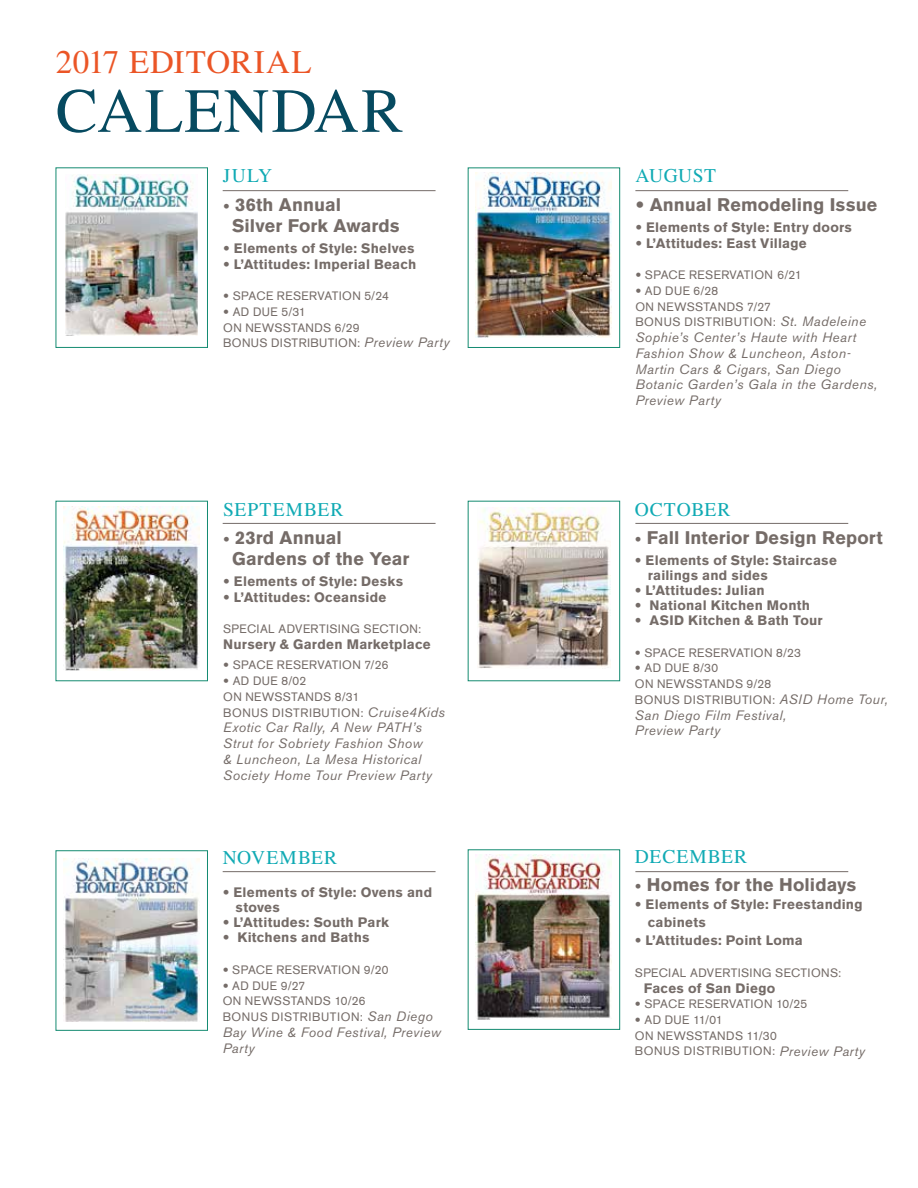
<style>
.page{position:relative;width:918px;height:1188px;background:#fff}
.page>*{position:absolute;margin:0;border:0;box-sizing:border-box;transform-origin:0 0}
.t1{font:62.7px "STIX General";letter-spacing:.02em;color:#064a60}
.t2{font:33px "STIX General";letter-spacing:.02em;color:#eb5526}
.t3{font:19.5px "STIX General";letter-spacing:.05em;color:#10aab4}
.t4{font:900 18px/21px "Akzidenz Grotesk";letter-spacing:.005em;color:#756c68}
.t5{font:900 13.5px/15px "Akzidenz Grotesk";letter-spacing:.02em;color:#756c68}
.t6{font:italic 13.5px/15.8px "Akzidenz Grotesk BE";letter-spacing:.035em;color:#756c68}
.t7{font:12px/15.8px "Akzidenz Grotesk";letter-spacing:.03em;color:#756c68}
.s1{font-size:13.5px}
.s2{font-style:inherit}
.s3{font-family:"Akzidenz Grotesk BE";font-style:italic;font-size:13.5px}
</style>
<div class="page">
<div style="left:56px;top:168px;width:152px;height:180px;border:1px solid #148b71"></div>
<img style="left:65px;top:174px;width:133px;height:161px">
<img style="left:477px;top:508px;width:133px;height:161px">
<div style="left:468px;top:168px;width:152px;height:180px;border:1px solid #148b71"></div>
<img style="left:476px;top:173px;width:136px;height:164px">
<img style="left:64px;top:859px;width:136px;height:163px">
<img style="left:64px;top:506px;width:136px;height:164px">
<div style="left:468px;top:850px;width:152px;height:180px;border:1px solid #148b71"></div>
<img style="left:476px;top:855px;width:136px;height:164px">
<hr style="left:223px;top:190px;width:213px;height:1px;background:#756c68">
<hr style="left:635px;top:190px;width:213px;height:1px;background:#756c68">
<hr style="left:223px;top:523px;width:213px;height:1px;background:#756c68">
<hr style="left:635px;top:523px;width:213px;height:1px;background:#756c68">
<hr style="left:223px;top:871px;width:213px;height:1px;background:#756c68">
<hr style="left:635px;top:871px;width:213px;height:1px;background:#756c68">
<h2 class="t2" style="left:56px;top:40px;width:257px">2017 EDITORIAL</h2>
<h1 class="t1" style="left:56px;top:68px;width:349px">CALENDAR</h1>
<h3 class="t3" style="left:223px;top:162px;width:50px">JULY</h3>
<h3 class="t4" style="left:232px;top:194px;width:169px;text-indent:-9px"><span class="s1">•</span> 36th Annual<br>Silver Fork Awards</h3>
<p class="t5" style="left:223px;top:240px;width:193px">• Elements of Style: Shelves</p>
<p class="t5" style="left:223px;top:256px;width:195px">• L’Attitudes: Imperial Beach</p>
<p class="t7" style="left:223px;top:288px;width:167px">• SPACE RESERVATION 5/24</p>
<p class="t7" style="left:223px;top:304px;width:228px">• AD DUE 5/31<br>ON NEWSSTANDS 6/29<br><span class="s2">BONUS DISTRIBUTION:</span> <span class="s3">Preview Party</span></p>
<h3 class="t3" style="left:223px;top:496px;width:122px">SEPTEMBER</h3>
<h3 class="t4" style="left:232px;top:527px;width:179px;text-indent:-9px"><span class="s1">•</span> 23rd Annual<br>Gardens of the Year</h3>
<p class="t5" style="left:223px;top:574px;width:182px">• Elements of Style: Desks</p>
<p class="t5" style="left:223px;top:590px;width:165px">• L’Attitudes: Oceanside</p>
<p class="t7" style="left:223px;top:621px;width:200px">SPECIAL ADVERTISING SECTION:</p>
<p class="t5" style="left:223px;top:637px;width:209px">Nursery &amp; Garden Marketplace</p>
<p class="t7" style="left:223px;top:657px;width:167px">• SPACE RESERVATION 7/26</p>
<p class="t7" style="left:223px;top:673px;width:223px">• AD DUE 8/02<br>ON NEWSSTANDS 8/31<br><span class="s2">BONUS DISTRIBUTION:</span> <span class="s3">Cruise4Kids</span></p>
<p class="t6" style="left:223px;top:720px;width:210px">Exotic Car Rally, A New PATH’s<br>Strut for Sobriety Fashion Show &amp; Luncheon, La Mesa Historical<br>Society Home Tour Preview Party</p>
<h3 class="t3" style="left:223px;top:844px;width:116px">NOVEMBER</h3>
<p class="t5" style="left:236px;top:885px;width:198px;text-indent:-13px">• Elements of Style: Ovens and stoves</p>
<p class="t5" style="left:223px;top:915px;width:168px">• L’Attitudes: South Park</p>
<p class="t5" style="left:223px;top:930px;width:148px">• Kitchens and Baths</p>
<p class="t7" style="left:223px;top:962px;width:167px">• SPACE RESERVATION 9/20</p>
<p class="t7" style="left:223px;top:977px;width:212px">• AD DUE 9/27<br>ON NEWSSTANDS 10/26<br><span class="s2">BONUS DISTRIBUTION:</span> <span class="s3">San Diego</span></p>
<p class="t6" style="left:223px;top:1024px;width:220px">Bay Wine &amp; Food Festival, Preview<br>Party</p>
<h3 class="t3" style="left:635px;top:162px;width:82px">AUGUST</h3>
<h3 class="t4" style="left:635px;top:194px;width:244px">• Annual Remodeling Issue</h3>
<p class="t5" style="left:635px;top:219px;width:218px">• Elements of Style: Entry doors</p>
<p class="t5" style="left:635px;top:235px;width:173px">• L’Attitudes: East Village</p>
<p class="t7" style="left:635px;top:267px;width:168px">• SPACE RESERVATION 6/21</p>
<p class="t7" style="left:635px;top:283px;width:232px">• AD DUE 6/28<br>ON NEWSSTANDS 7/27<br><span class="s2">BONUS DISTRIBUTION:</span> <span class="s3">St. Madeleine</span></p>
<p class="t6" style="left:635px;top:329px;width:244px">Sophie’s Center’s Haute with Heart<br>Fashion Show &amp; Luncheon, Aston-<br>Martin Cars &amp; Cigars, San Diego<br>Botanic Garden’s Gala in the Gardens,<br>Preview Party</p>
<h3 class="t3" style="left:635px;top:496px;width:97px">OCTOBER</h3>
<h3 class="t4" style="left:635px;top:527px;width:249px"><span class="s1">•</span> Fall Interior Design Report</h3>
<p class="t5" style="left:648px;top:553px;width:191px;text-indent:-13px">• Elements of Style: Staircase railings and sides</p>
<p class="t5" style="left:635px;top:583px;width:131px">• L’Attitudes: Julian</p>
<p class="t5" style="left:635px;top:598px;width:177px">• National Kitchen Month</p>
<p class="t5" style="left:635px;top:613px;width:189px">• ASID Kitchen &amp; Bath Tour</p>
<p class="t7" style="left:635px;top:645px;width:167px">• SPACE RESERVATION 8/23</p>
<p class="t7" style="left:635px;top:660px;width:254px">• AD DUE 8/30<br>ON NEWSSTANDS 9/28<br><span class="s2">BONUS DISTRIBUTION:</span> <span class="s3">ASID Home Tour,</span></p>
<p class="t6" style="left:635px;top:707px;width:153px">San Diego Film Festival,<br>Preview Party</p>
<h3 class="t3" style="left:635px;top:843px;width:114px">DECEMBER</h3>
<h3 class="t4" style="left:635px;top:874px;width:223px"><span class="s1">•</span> Homes for the Holidays</h3>
<p class="t5" style="left:648px;top:895px;width:216px;line-height:18px;text-indent:-13px">• Elements of Style: Freestanding cabinets</p>
<p class="t5" style="left:635px;top:933px;width:170px">• L’Attitudes: Point Loma</p>
<p class="t7" style="left:635px;top:965px;width:208px">SPECIAL ADVERTISING SECTIONS:</p>
<p class="t5" style="left:644px;top:980px;width:133px">Faces of San Diego</p>
<p class="t7" style="left:635px;top:996px;width:174px">• SPACE RESERVATION 10/25</p>
<p class="t7" style="left:635px;top:1012px;width:232px">• AD DUE 11/01<br>ON NEWSSTANDS 11/30<br><span class="s2">BONUS DISTRIBUTION:</span> <span class="s3">Preview Party</span></p>
</div>
